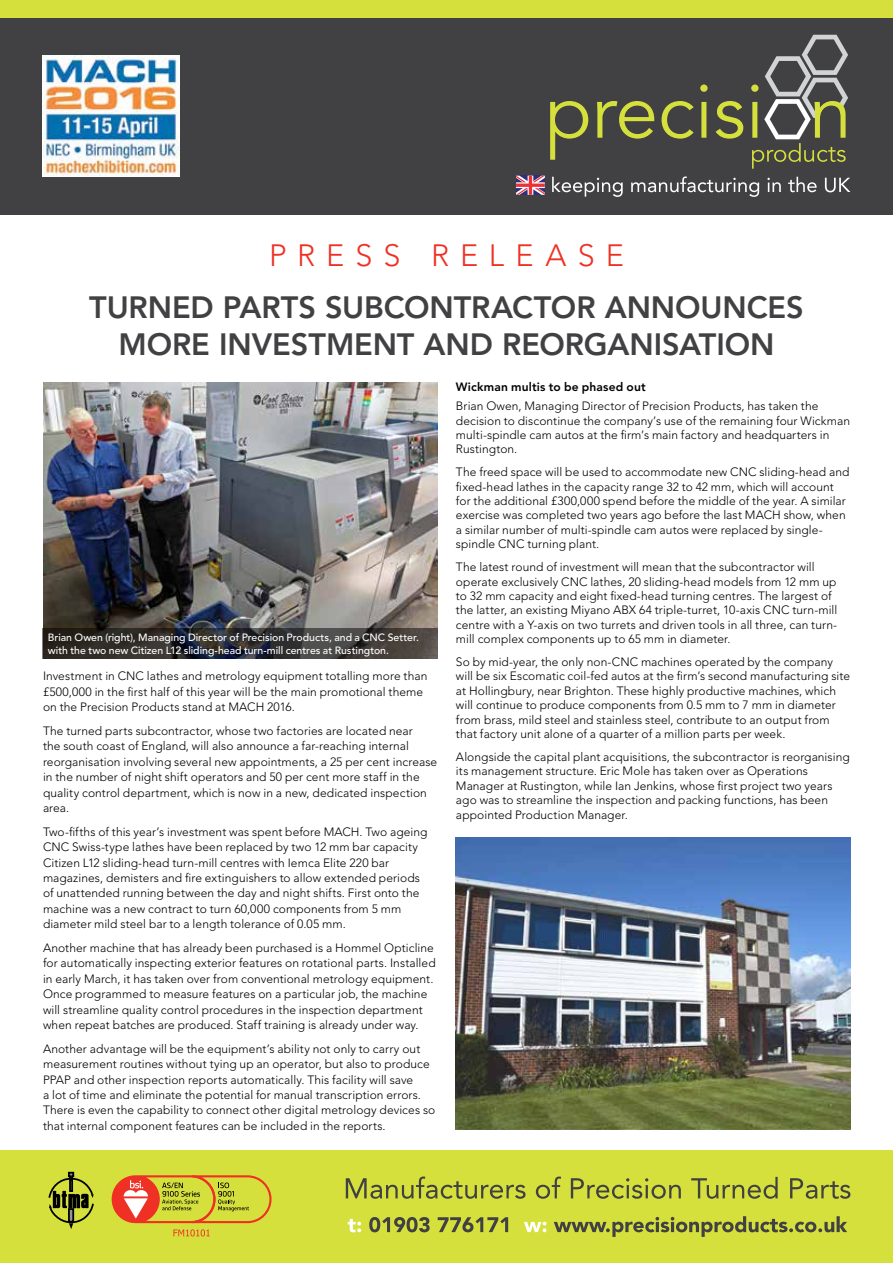
<style>
.page{position:relative;width:893px;height:1263px;background:#fff}
.page>*{position:absolute;margin:0;border:0;box-sizing:border-box;transform-origin:0 0}
.t1{font:800 30.6px/36.8px "Avenir";letter-spacing:-.005em;color:#414042;text-align:center}
.t2{font:300 30.6px "Avenir";letter-spacing:.355em;color:#ee3124}
.t3{font:300 12px/15.5px "Avenir";letter-spacing:.005em;color:#000}
.t4{font:800 12px "Avenir";letter-spacing:.01em;color:#000}
.t5{font:500 10.5px/12.6px "Avenir";color:#fff}
</style>
<div class="page">
<div style="left:0;top:1150px;width:893px;height:113px;background:#d6e03d"></div>
<div style="left:0;top:18px;width:893px;height:197px;background:#414042"></div>
<svg style="left:112px;top:1175px;width:160px;height:48px"></svg>
<svg style="left:48px;top:1171px;width:46px;height:58px"></svg>
<svg style="left:173px;top:1229px;width:37px;height:7px"></svg>
<div style="left:0;top:0;width:893px;height:17px;background:#d6e03d"></div>
<svg style="left:550px;top:101px;width:38px;height:59px"></svg>
<svg style="left:597px;top:101px;width:57px;height:38px"></svg>
<svg style="left:662px;top:101px;width:32px;height:38px"></svg>
<svg style="left:700px;top:84px;width:8px;height:54px"></svg>
<svg style="left:716px;top:101px;width:27px;height:38px"></svg>
<svg style="left:751px;top:35px;width:97px;height:134px"></svg>
<svg style="left:516px;top:176px;width:29px;height:19px"></svg>
<svg style="left:552px;top:177px;width:71px;height:20px"></svg>
<svg style="left:631px;top:176px;width:128px;height:21px"></svg>
<svg style="left:767px;top:178px;width:14px;height:14px"></svg>
<svg style="left:788px;top:177px;width:29px;height:15px"></svg>
<svg style="left:825px;top:178px;width:25px;height:14px"></svg>
<img style="left:43px;top:56px;width:137px;height:121px">
<svg style="left:346px;top:1176px;width:180px;height:23px"></svg>
<svg style="left:536px;top:1176px;width:25px;height:23px"></svg>
<svg style="left:571px;top:1178px;width:110px;height:21px"></svg>
<svg style="left:691px;top:1177px;width:87px;height:22px"></svg>
<svg style="left:790px;top:1178px;width:60px;height:21px"></svg>
<svg style="left:348px;top:1219px;width:13px;height:13px"></svg>
<svg style="left:369px;top:1217px;width:61px;height:15px"></svg>
<svg style="left:438px;top:1217px;width:70px;height:15px"></svg>
<svg style="left:524px;top:1222px;width:22px;height:10px"></svg>
<svg style="left:554px;top:1216px;width:293px;height:21px"></svg>
<img style="left:43px;top:383px;width:395px;height:276px">
<svg style="left:42px;top:628px;width:395px;height:31px;background:#343231"></svg>
<img style="left:455px;top:837px;width:395px;height:293px">
<h1 class="t2" style="left:269px;top:237px;width:356px">PRESS RELEASE</h1>
<h1 class="t1" style="left:89px;top:289px;width:716px">TURNED PARTS SUBCONTRACTOR ANNOUNCES<br>MORE INVESTMENT AND REORGANISATION</h1>
<p class="t5" style="left:48px;top:632px;width:373px">Brian Owen (right), Managing Director of Precision Products, and a CNC Setter. with the two new Citizen L12 sliding-head turn-mill centres at Rustington.</p>
<p class="t3" style="left:43px;top:668px;width:386px">Investment in CNC lathes and metrology equipment totalling more than £500,000 in the first half of this year will be the main promotional theme on the Precision Products stand at MACH 2016.</p>
<p class="t3" style="left:43px;top:723px;width:396px">The turned parts subcontractor, whose two factories are located near<br>the south coast of England, will also announce a far-reaching internal reorganisation involving several new appointments, a 25 per cent increase in the number of night shift operators and 50 per cent more staff in the quality control department, which is now in a new, dedicated inspection area.</p>
<p class="t3" style="left:43px;top:824px;width:386px">Two-fifths of this year’s investment was spent before MACH. Two ageing CNC Swiss-type lathes have been replaced by two 12 mm bar capacity Citizen L12 sliding-head turn-mill centres with Iemca Elite 220 bar magazines, demisters and fire extinguishers to allow extended periods of unattended running between the day and night shifts. First onto the machine was a new contract to turn 60,000 components from 5 mm diameter mild steel bar to a length tolerance of 0.05 mm.</p>
<p class="t3" style="left:43px;top:940px;width:394px">Another machine that has already been purchased is a Hommel Opticline for automatically inspecting exterior features on rotational parts. Installed in early March, it has taken over from conventional metrology equipment.<br>Once programmed to measure features on a particular job, the machine will streamline quality control procedures in the inspection department when repeat batches are produced. Staff training is already under way.</p>
<p class="t3" style="left:43px;top:1041px;width:394px">Another advantage will be the equipment’s ability not only to carry out measurement routines without tying up an operator, but also to produce PPAP and other inspection reports automatically. This facility will save<br>a lot of time and eliminate the potential for manual transcription errors.<br>There is even the capability to connect other digital metrology devices so that internal component features can be included in the reports.</p>
<p class="t4" style="left:456px;top:380px;width:191px">Wickman multis to be phased out</p>
<p class="t3" style="left:456px;top:399px;width:396px;line-height:14.4px">Brian Owen, Managing Director of Precision Products, has taken the decision to discontinue the company’s use of the remaining four Wickman multi-spindle cam autos at the firm’s main factory and headquarters in Rustington.</p>
<p class="t3" style="left:456px;top:465px;width:395px;line-height:14.4px">The freed space will be used to accommodate new CNC sliding-head and fixed-head lathes in the capacity range 32 to 42 mm, which will account for the additional £300,000 spend before the middle of the year. A similar exercise was completed two years ago before the last MACH show, when a similar number of multi-spindle cam autos were replaced by single&shy;spindle CNC turning plant.</p>
<p class="t3" style="left:456px;top:560px;width:383px;line-height:14.4px">The latest round of investment will mean that the subcontractor will operate exclusively CNC lathes, 20 sliding-head models from 12 mm up to 32 mm capacity and eight fixed-head turning centres. The largest of the latter, an existing Miyano ABX 64 triple-turret, 10-axis CNC turn-mill centre with a Y-axis on two turrets and driven tools in all three, can turn&shy;mill complex components up to 65 mm in diameter.</p>
<p class="t3" style="left:456px;top:655px;width:396px;line-height:14.4px">So by mid-year, the only non-CNC machines operated by the company will be six Escomatic coil-fed autos at the firm’s second manufacturing site at Hollingbury, near Brighton. These highly productive machines, which will continue to produce components from 0.5 mm to 7 mm in diameter from brass, mild steel and stainless steel, contribute to an output from that factory unit alone of a quarter of a million parts per week.</p>
<p class="t3" style="left:456px;top:750px;width:395px;line-height:14.4px">Alongside the capital plant acquisitions, the subcontractor is reorganising its management structure. Eric Mole has taken over as Operations Manager at Rustington, while Ian Jenkins, whose first project two years ago was to streamline the inspection and packing functions, has been appointed Production Manager.</p>
</div>
